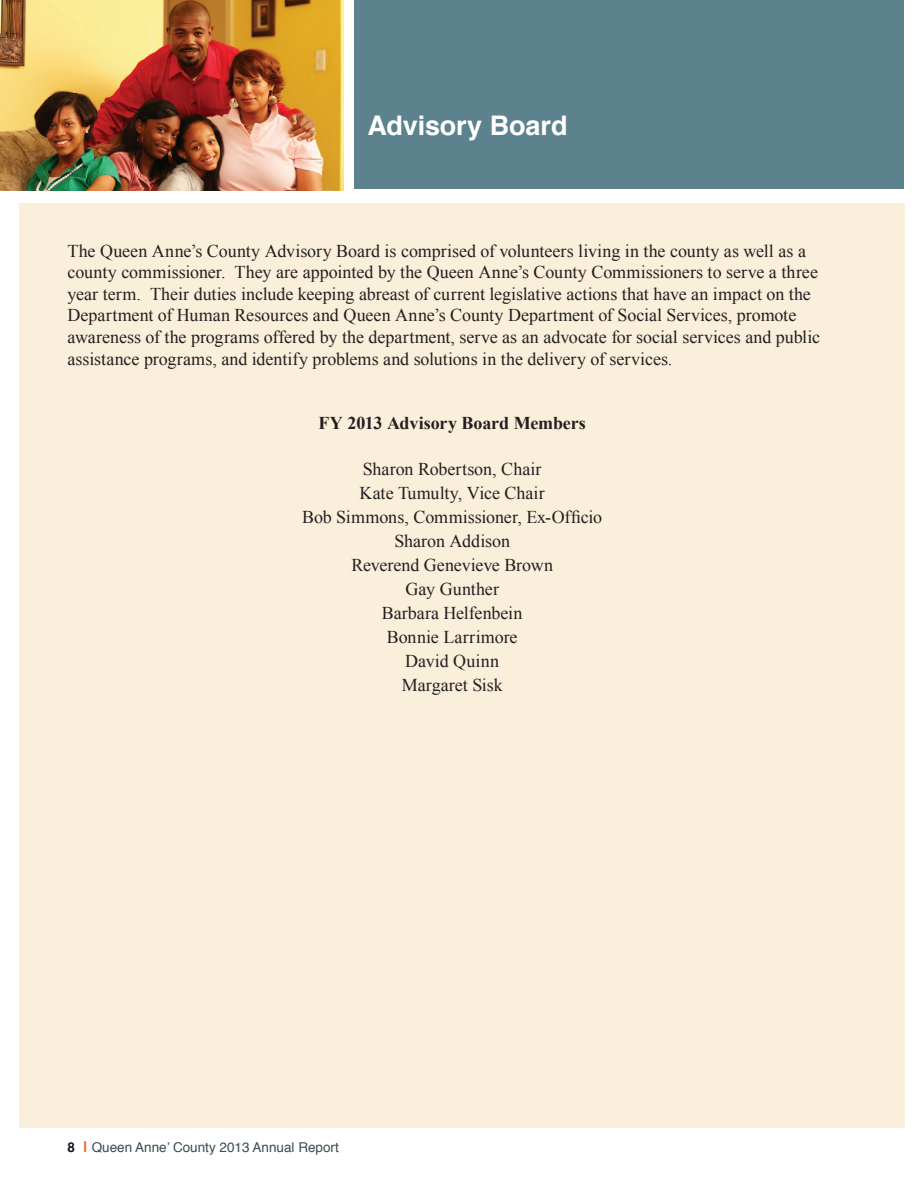
<style>
.page{position:relative;width:918px;height:1188px;background:#fff}
.page>*{position:absolute;margin:0;border:0;box-sizing:border-box;transform-origin:0 0}
.t1{font:700 27px "Helvetica";letter-spacing:-.005em;color:#fff}
.t2{font:18px/24px "Times New Roman";color:#231f20}
.t3{font:700 18px "Times New Roman";letter-spacing:-.005em;color:#231f20}
.t4{font:13.5px "Helvetica";color:#3c4c53}
.s1{font-weight:700;color:#141a25}
.s2{font-weight:700;font-size:15px;color:#f16722}
</style>
<div class="page">
<div style="left:19px;top:203px;width:885px;height:925px;background:#f9efda"></div>
<div style="left:354px;top:0;width:550px;height:189px;background:#5b828d"></div>
<img style="left:0;top:0;width:344px;height:191px">
<h1 class="t1" style="left:368px;top:104px;width:202px">Advisory Board</h1>
<p class="t2" style="left:68px;top:239px;width:754px;line-height:21.6px">The Queen Anne’s County Advisory Board is comprised of volunteers living in the county as well as a county commissioner. They are appointed by the Queen Anne’s County Commissioners to serve a three year term. Their duties include keeping abreast of current legislative actions that have an impact on the Department of Human Resources and Queen Anne’s County Department of Social Services, promote awareness of the programs offered by the department, serve as an advocate for social services and public assistance programs, and identify problems and solutions in the delivery of services.</p>
<p class="t3" style="left:319px;top:411px;width:269px">FY 2013 Advisory Board Members</p>
<p class="t2" style="left:302px;top:457px;width:302px;text-align:center">Sharon Robertson, Chair<br>Kate Tumulty, Vice Chair<br>Bob Simmons, Commissioner, Ex-Officio<br>Sharon Addison<br>Reverend Genevieve Brown<br>Gay Gunther<br>Barbara Helfenbein<br>Bonnie Larrimore<br>David Quinn<br>Margaret Sisk</p>
<p class="t4" style="left:68px;top:1137px;width:273px"><span class="s1">8</span> <span class="s2">|</span> Queen Anne’ County 2013 Annual Report</p>
</div>
